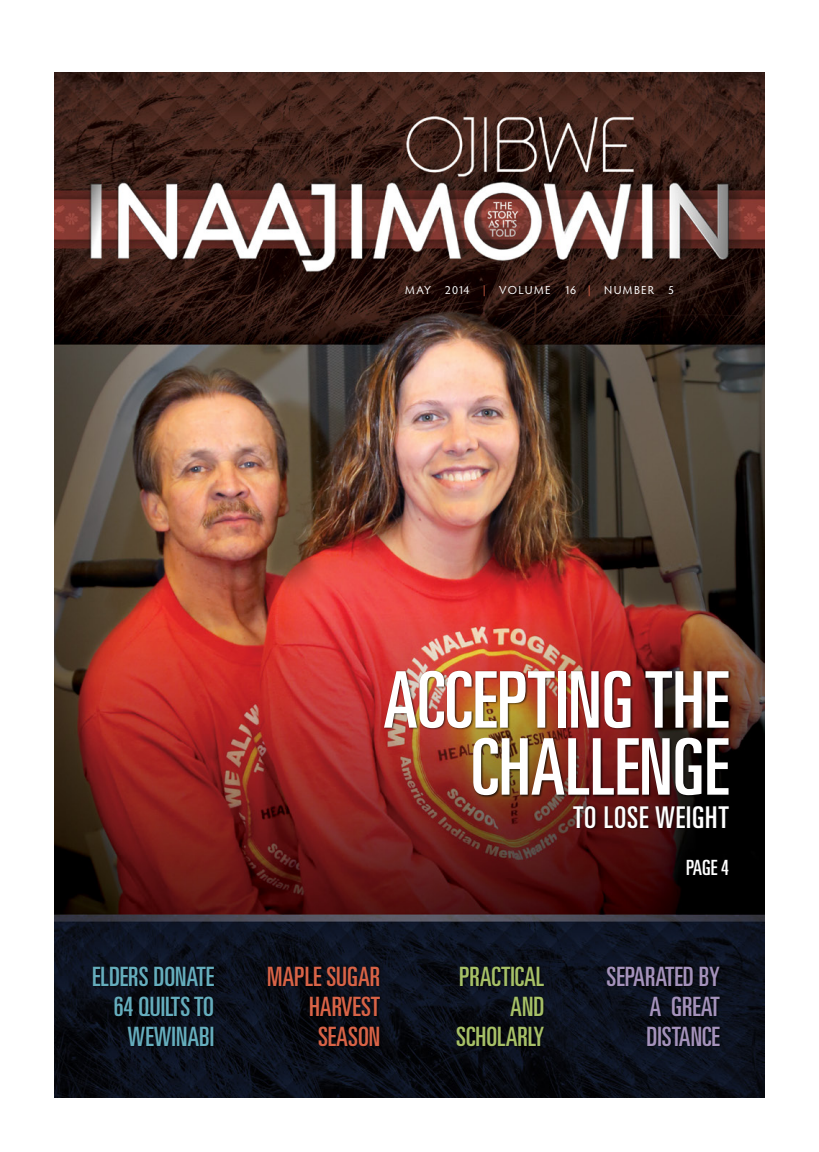
<style>
.page{position:relative;width:819px;height:1152px;background:#fff}
.page>*{position:absolute;margin:0;border:0;box-sizing:border-box;transform-origin:0 0}
.t1{font:ultra-condensed 78.2px/67px "Univers LT Std";color:#fff;text-align:right}
.t2{font:ultra-condensed 30px "Univers LT Std";letter-spacing:.03em;color:#fff}
.t3{font:ultra-condensed 26.7px/30px "Univers LT Std";color:#65adbd;text-align:right}
.t4{font:ultra-condensed 26.7px/30px "Univers LT Std";color:#a492bb;text-align:justify}
.t5{font:ultra-condensed 26.7px/30px "Univers LT Std";color:#d86347;text-align:right}
.t6{font:ultra-condensed 26.7px/30px "Univers LT Std";color:#a6c067;text-align:right}
.t7{font:ultra-condensed 21px "Univers LT Std";color:#fff}
.t8{font:11.7px "Hypatia Sans Pro";letter-spacing:.11em;color:#fff}
.s1{color:#d86347}
</style>
<div class="page">
<img style="left:54px;top:72px;width:711px;height:1026px">
<div style="left:572px;top:805px;width:159px;height:25px;background:#000;opacity:.77"></div>
<div style="left:686px;top:858px;width:45px;height:20px;background:#000"></div>
<div style="left:383px;top:670px;width:348px;height:128px;background:#000;opacity:.77"></div>
<div style="left:92px;top:965px;width:124px;height:83px;background:#000;opacity:.77"></div>
<div style="left:456px;top:965px;width:91px;height:83px;background:#000;opacity:.77"></div>
<div style="left:606px;top:965px;width:116px;height:83px;background:#000;opacity:.77"></div>
<div style="left:267px;top:965px;width:116px;height:83px;background:#000;opacity:.77"></div>
<p class="t8" style="left:405px;top:282px;width:271px">MAY 2014 <span class="s1">|</span> VOLUME 16 <span class="s1">|</span> NUMBER 5</p>
<h1 class="t1" style="left:383px;top:666px;width:347px">ACCEPTING THE<br>CHALLENGE</h1>
<p class="t2" style="left:573px;top:800px;width:157px">TO LOSE WEIGHT</p>
<p class="t7" style="left:686px;top:855px;width:44px">PAGE 4</p>
<p class="t3" style="left:92px;top:961px;width:123px">ELDERS DONATE<br>64 QUILTS TO<br>WEWINABI</p>
<p class="t6" style="left:456px;top:961px;width:89px">PRACTICAL<br>AND<br>SCHOLARLY</p>
<p class="t4" style="left:646px;top:961px;width:75px;text-indent:-40px">SEPARATED BY A GREAT DISTANCE</p>
<p class="t5" style="left:267px;top:961px;width:115px">MAPLE SUGAR<br>HARVEST<br>SEASON</p>
</div>
